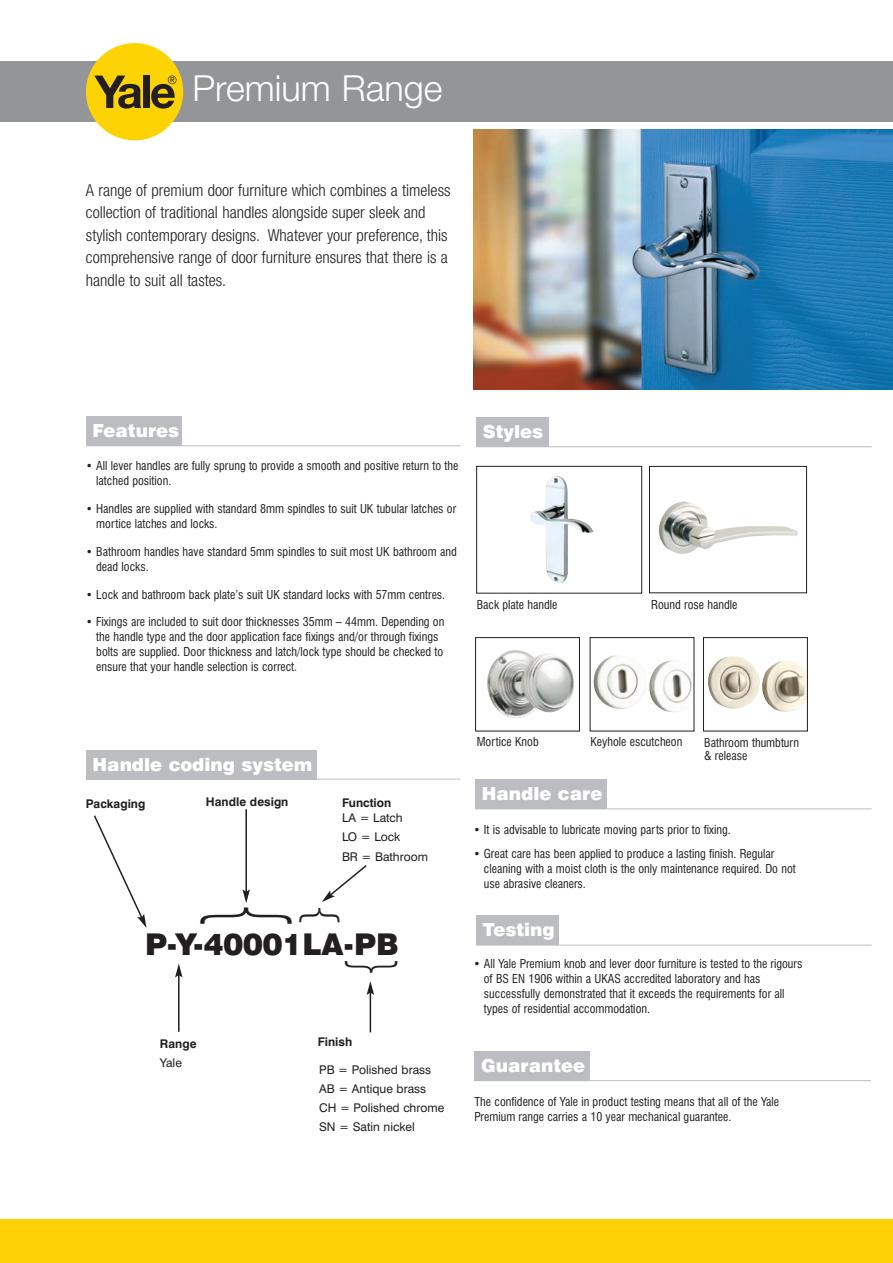
<style>
.page{position:relative;width:893px;height:1263px;background:#fff}
.page>*{position:absolute;margin:0;border:0;box-sizing:border-box;transform-origin:0 0}
.t1{font:300 99px "Swiss 721 BT";color:#231f20;scale:.5 1}
.t2{font:300 57px "Swiss 721 BT";color:#231f20;scale:.63 1}
.t3{font:300 43.5px "Swiss 721 BT";color:#231f20}
.t4{font:300 36px "Helvetica Neue";color:#fff}
.t5{font:900 30px "Swiss 721 BT";color:#231f20}
.t6{font:900 18px "Swiss 721 BT";color:#fff}
.t7{font:300 condensed 16.5px/22.5px "Helvetica Neue";color:#231f20}
.t8{font:condensed 12px/15px "Swiss 721 BT";color:#231f20}
.t9{font:12px/19.2px "Swiss 721 BT";color:#231f20}
.t10{font:700 12px "Swiss 721 BT";color:#231f20}
</style>
<div class="page">
<img style="left:474px;top:129px;width:419px;height:261px">
<div style="left:86px;top:416px;width:95px;height:30px;background:#bcbdc0"></div>
<hr style="left:86px;top:445px;width:374px;height:1px;background:#bcbdc0">
<div style="left:475px;top:779px;width:132px;height:30px;background:#bcbdc0"></div>
<hr style="left:475px;top:808px;width:397px;height:1px;background:#bcbdc0">
<div style="left:474px;top:1051px;width:116px;height:29px;background:#bcbdc0"></div>
<hr style="left:474px;top:1080px;width:397px;height:1px;background:#bcbdc0">
<div style="left:476px;top:915px;width:82px;height:30px;background:#bcbdc0"></div>
<hr style="left:476px;top:945px;width:396px;height:1px;background:#bcbdc0">
<div style="left:476px;top:417px;width:73px;height:29px;background:#bcbdc0"></div>
<hr style="left:476px;top:446px;width:396px;height:1px;background:#bcbdc0">
<img style="left:530px;top:476px;width:63px;height:107px">
<div style="left:476px;top:466px;width:166px;height:127px;border:1px solid #231f20"></div>
<img style="left:659px;top:501px;width:139px;height:53px">
<div style="left:649px;top:466px;width:158px;height:127px;border:1px solid #231f20"></div>
<img style="left:487px;top:650px;width:87px;height:68px">
<div style="left:475px;top:637px;width:105px;height:94px;border:1px solid #231f20"></div>
<img style="left:594px;top:655px;width:98px;height:57px">
<img style="left:708px;top:656px;width:98px;height:56px">
<div style="left:703px;top:637px;width:105px;height:94px;border:1px solid #231f20"></div>
<div style="left:86px;top:750px;width:231px;height:30px;background:#bcbdc0"></div>
<hr style="left:86px;top:779px;width:374px;height:1px;background:#bcbdc0">
<hr style="left:178px;top:975px;width:2px;height:57px;background:#231f20">
<svg style="left:175px;top:964px;width:8px;height:13px"></svg>
<hr style="left:245px;top:809px;width:2px;height:83px;background:#231f20">
<svg style="left:242px;top:889px;width:8px;height:14px"></svg>
<hr style="left:370px;top:992px;width:1px;height:40px;background:#231f20">
<svg style="left:367px;top:981px;width:7px;height:14px"></svg>
<svg style="left:94px;top:815px;width:53px;height:113px"></svg>
<svg style="left:322px;top:865px;width:45px;height:37px"></svg>
<div style="left:0;top:61px;width:893px;height:61px;background:#939598"></div>
<div style="left:86px;top:43px;width:97px;height:97px;background:#fed304;border-radius:50%"></div>
<svg style="left:94px;top:76px;width:47px;height:33px"></svg>
<div style="left:143px;top:76px;width:6px;height:32px;background:#231f20"></div>
<svg style="left:151px;top:76px;width:25px;height:33px"></svg>
<div style="left:0;top:1219px;width:893px;height:44px;background:#fed105"></div>
<h3 class="t4" style="left:193px;top:75px;width:251px">Premium Range</h3>
<p class="t7" style="left:86px;top:180px;width:366px">A range of premium door furniture which combines a timeless collection of traditional handles alongside super sleek and stylish contemporary designs. Whatever your preference, this comprehensive range of door furniture ensures that there is a handle to suit all tastes.</p>
<h3 class="t6" style="left:93px;top:424px;width:88px">Features</h3>
<p class="t8" style="left:96px;top:459px;width:364px;text-indent:-10px">• All lever handles are fully sprung to provide a smooth and positive return to the latched position.</p>
<p class="t8" style="left:96px;top:502px;width:361px;text-indent:-10px">• Handles are supplied with standard 8mm spindles to suit UK tubular latches or mortice latches and locks.</p>
<p class="t8" style="left:96px;top:545px;width:362px;text-indent:-10px">• Bathroom handles have standard 5mm spindles to suit most UK bathroom and dead locks.</p>
<p class="t8" style="left:86px;top:588px;width:361px">• Lock and bathroom back plate’s suit UK standard locks with 57mm centres.</p>
<p class="t8" style="left:96px;top:615px;width:350px;text-indent:-10px">• Fixings are included to suit door thicknesses 35mm – 44mm. Depending on the handle type and the door application face fixings and/or through fixings bolts are supplied. Door thickness and latch/lock type should be checked to ensure that your handle selection is correct.</p>
<h3 class="t6" style="left:483px;top:425px;width:62px">Styles</h3>
<p class="t8" style="left:477px;top:598px;width:82px">Back plate handle</p>
<p class="t8" style="left:651px;top:598px;width:88px">Round rose handle</p>
<h3 class="t6" style="left:93px;top:758px;width:221px">Handle coding system</h3>
<p class="t10" style="left:206px;top:798px;width:84px">Handle design</p>
<p class="t10" style="left:86px;top:799px;width:61px">Packaging</p>
<p class="t10" style="left:342px;top:798px;width:51px">Function</p>
<p class="t9" style="left:342px;top:809px;width:88px">LA = Latch<br>LO = Lock<br>BR = Bathroom</p>
<h1 class="t1" style="left:201px;top:928px;width:51px;rotate:-90deg">}</h1>
<h3 class="t3" style="left:300px;top:926px;width:23px;rotate:-90deg">}</h3>
<h3 class="t5" style="left:145px;top:933px;width:255px">P-Y-40001LA-PB</h3>
<p class="t10" style="left:160px;top:1039px;width:38px">Range</p>
<p class="t9" style="left:160px;top:1055px;width:23px">Yale</p>
<h2 class="t2" style="left:397px;top:958px;width:30px;rotate:90deg">}</h2>
<p class="t10" style="left:318px;top:1037px;width:36px">Finish</p>
<p class="t9" style="left:319px;top:1061px;width:127px">PB = Polished brass<br>AB = Antique brass<br>CH = Polished chrome<br>SN = Satin nickel</p>
<p class="t8" style="left:477px;top:735px;width:64px">Mortice Knob</p>
<p class="t8" style="left:590px;top:735px;width:93px">Keyhole escutcheon</p>
<p class="t8" style="left:704px;top:737px;width:96px;line-height:13.5px">Bathroom thumbturn &amp; release</p>
<h3 class="t6" style="left:482px;top:787px;width:122px">Handle care</h3>
<p class="t8" style="left:474px;top:823px;width:259px">• It is advisable to lubricate moving parts prior to fixing.</p>
<p class="t8" style="left:484px;top:847px;width:313px;text-indent:-10px">• Great care has been applied to produce a lasting finish. Regular cleaning with a moist cloth is the only maintenance required. Do not use abrasive cleaners.</p>
<h3 class="t6" style="left:483px;top:923px;width:73px">Testing</h3>
<p class="t8" style="left:484px;top:957px;width:320px;text-indent:-10px">• All Yale Premium knob and lever door furniture is tested to the rigours of BS EN 1906 within a UKAS accredited laboratory and has successfully demonstrated that it exceeds the requirements for all types of residential accommodation.</p>
<h3 class="t6" style="left:481px;top:1058px;width:105px">Guarantee</h3>
<p class="t8" style="left:474px;top:1095px;width:306px">The confidence of Yale in product testing means that all of the Yale<br>Premium range carries a 10 year mechanical guarantee.</p>
</div>
